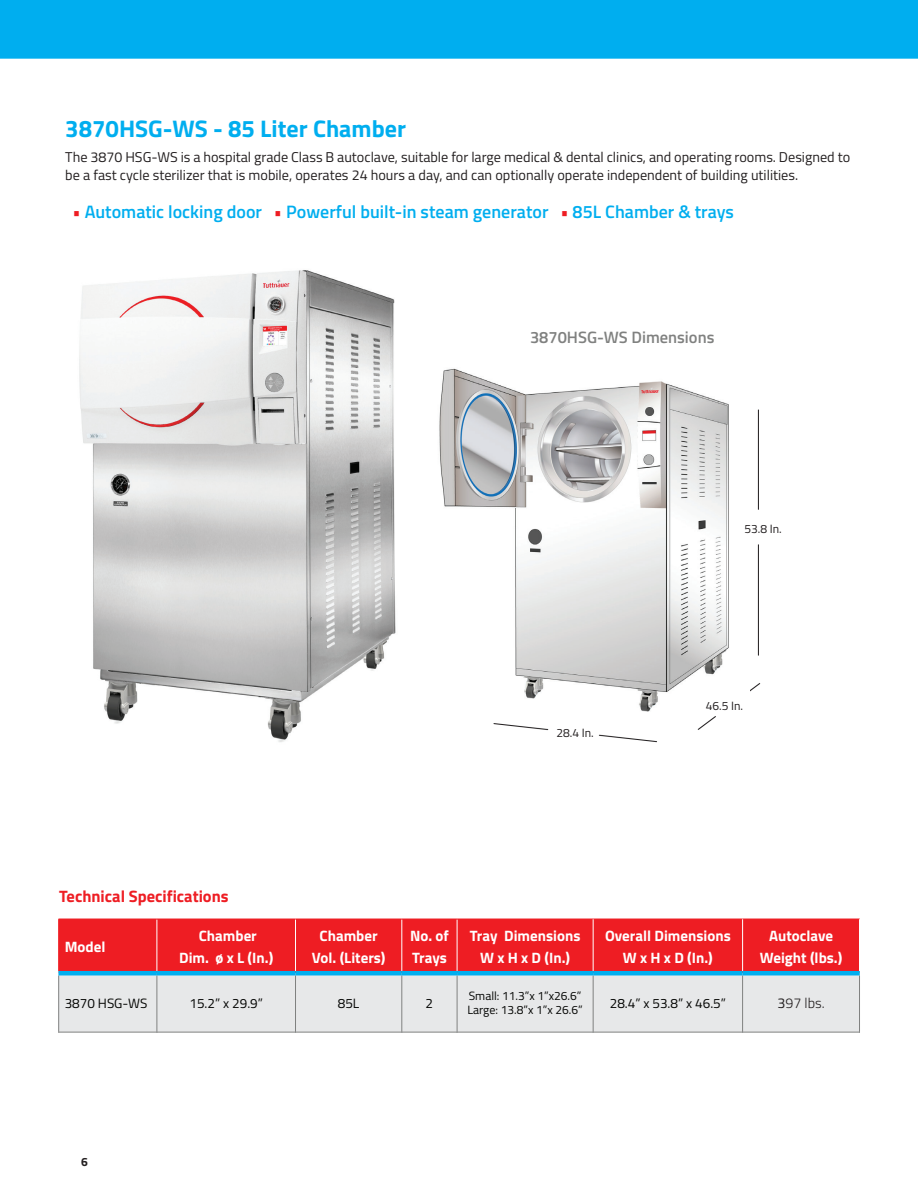
<style>
.page{position:relative;width:918px;height:1188px;background:#fff}
.page>*{position:absolute;margin:0;border:0;box-sizing:border-box;transform-origin:0 0}
.t1{font:700 24px "Titillium";color:#00aeef}
.t2{font:600 18px "Titillium";color:#00aeef}
.t3{font:700 16.5px "Titillium";color:#ee1d23}
.t4{font:600 16.5px "Titillium";color:#808180}
.t5{font:700 15px/22.2px "Titillium";color:#fff;text-align:center}
.t6{font:14.25px/17.1px "Titillium";color:#231f20}
.t7{font:300 14.25px "Titillium";color:#231f20}
.t8{font:13.5px "Titillium";color:#040503}
.t9{font:12px/14.4px "Titillium";color:#040503}
.t10{font:12px "Titillium";color:#231f20}
.t11{font:700 12px "Titillium";color:#231f20}
.s1{color:#ee1d23}
.s2{font-weight:400}
</style>
<div class="page">
<div style="left:0;top:0;width:918px;height:59px;background:#00aeef"></div>
<div style="left:59px;top:920px;width:800px;height:51px;background:#ee1d23"></div>
<div style="left:59px;top:975px;width:800px;height:57px;background:#e7e8e9"></div>
<hr style="left:157px;top:919px;width:1px;height:52px;background:#fff">
<hr style="left:295px;top:919px;width:1px;height:52px;background:#fff">
<hr style="left:402px;top:919px;width:1px;height:52px;background:#fff">
<hr style="left:457px;top:919px;width:1px;height:52px;background:#fff">
<hr style="left:58px;top:919px;width:99px;height:1px;background:#ee1d23">
<hr style="left:58px;top:919px;width:1px;height:52px;background:#ee1d23">
<hr style="left:157px;top:919px;width:139px;height:1px;background:#ee1d23">
<hr style="left:296px;top:919px;width:106px;height:1px;background:#ee1d23">
<hr style="left:402px;top:919px;width:55px;height:1px;background:#ee1d23">
<hr style="left:457px;top:919px;width:136px;height:1px;background:#ee1d23">
<hr style="left:593px;top:919px;width:150px;height:1px;background:#ee1d23">
<hr style="left:743px;top:919px;width:117px;height:1px;background:#ee1d23">
<hr style="left:402px;top:975px;width:1px;height:57px;background:#808180">
<hr style="left:457px;top:975px;width:1px;height:57px;background:#808180">
<hr style="left:593px;top:975px;width:1px;height:57px;background:#808180">
<hr style="left:742px;top:975px;width:1px;height:57px;background:#808180">
<hr style="left:859px;top:975px;width:1px;height:57px;background:#808180">
<hr style="left:58px;top:1032px;width:99px;height:1px;background:#808180">
<hr style="left:157px;top:1032px;width:139px;height:1px;background:#808180">
<hr style="left:296px;top:1032px;width:106px;height:1px;background:#808180">
<hr style="left:402px;top:1032px;width:55px;height:1px;background:#808180">
<hr style="left:457px;top:1032px;width:136px;height:1px;background:#808180">
<hr style="left:593px;top:1032px;width:150px;height:1px;background:#808180">
<hr style="left:743px;top:1032px;width:117px;height:1px;background:#808180">
<hr style="left:58px;top:975px;width:1px;height:57px;background:#808180">
<hr style="left:157px;top:975px;width:1px;height:57px;background:#808180">
<hr style="left:295px;top:975px;width:1px;height:57px;background:#808180">
<hr style="left:593px;top:919px;width:1px;height:52px;background:#fff">
<hr style="left:742px;top:919px;width:1px;height:52px;background:#fff">
<hr style="left:859px;top:919px;width:1px;height:52px;background:#fff">
<hr style="left:58px;top:971px;width:99px;height:4px;background:#00aeef">
<hr style="left:157px;top:971px;width:139px;height:4px;background:#00aeef">
<hr style="left:296px;top:971px;width:106px;height:4px;background:#00aeef">
<hr style="left:402px;top:971px;width:55px;height:4px;background:#00aeef">
<hr style="left:457px;top:971px;width:136px;height:4px;background:#00aeef">
<hr style="left:593px;top:971px;width:150px;height:4px;background:#00aeef">
<hr style="left:743px;top:971px;width:117px;height:4px;background:#00aeef">
<img style="left:493px;top:409px;width:268px;height:334px">
<img style="left:439px;top:368px;width:311px;height:344px">
<img style="left:79px;top:270px;width:317px;height:472px">
<h1 class="t1" style="left:65px;top:110px;width:342px">3870HSG-WS - 85 Liter Chamber</h1>
<p class="t6" style="left:65px;top:148px;width:786px">The 3870 HSG-WS is a hospital grade Class B autoclave, suitable for large medical &amp; dental clinics, and operating rooms. Designed to be a fast cycle sterilizer that is mobile, operates 24 hours a day, and can optionally operate independent of building utilities.</p>
<p class="t2" style="left:72px;top:198px;width:663px"><span class="s1">•</span> Automatic locking door <span class="s1">•</span> Powerful built-in steam generator <span class="s1">•</span> 85L Chamber &amp; trays</p>
<p class="t4" style="left:530px;top:325px;width:186px">3870HSG-WS Dimensions</p>
<p class="t10" style="left:745px;top:520px;width:39px">53.8 In.</p>
<p class="t3" style="left:59px;top:884px;width:171px">Technical Specifications</p>
<p class="t10" style="left:556px;top:724px;width:39px">28.4 In.</p>
<p class="t10" style="left:706px;top:697px;width:39px">46.5 In.</p>
<p class="t5" style="left:65px;top:935px;width:42px">Model</p>
<p class="t5" style="left:179px;top:924px;width:96px">Chamber<br>Dim. ø x L (In.)</p>
<p class="t5" style="left:312px;top:924px;width:75px">Chamber<br>Vol. (Liters)</p>
<p class="t5" style="left:410px;top:924px;width:40px;text-align:left">No. of<br>Trays</p>
<p class="t5" style="left:470px;top:924px;width:112px">Tray Dimensions<br>W x H x D (In.)</p>
<p class="t5" style="left:605px;top:924px;width:127px">Overall Dimensions<br>W x H x D (In.)</p>
<p class="t5" style="left:760px;top:924px;width:84px">Autoclave<br>Weight (lbs.)</p>
<p class="t8" style="left:65px;top:993px;width:84px">3870 HSG-WS</p>
<p class="t8" style="left:189px;top:993px;width:75px">15.2” x 29.9”</p>
<p class="t8" style="left:338px;top:993px;width:23px">85L</p>
<p class="t8" style="left:426px;top:993px;width:9px">2</p>
<p class="t9" style="left:468px;top:988px;width:117px">Small: 11.3”x 1”x26.6”<br>Large: 13.8”x 1”x 26.6”</p>
<p class="t8" style="left:610px;top:993px;width:118px">28.4” x 53.8” x 46.5”</p>
<p class="t7" style="left:777px;top:993px;width:49px"><span class="s2">3</span>97 lbs.</p>
<p class="t11" style="left:81px;top:1152px;width:8px">6</p>
</div>
